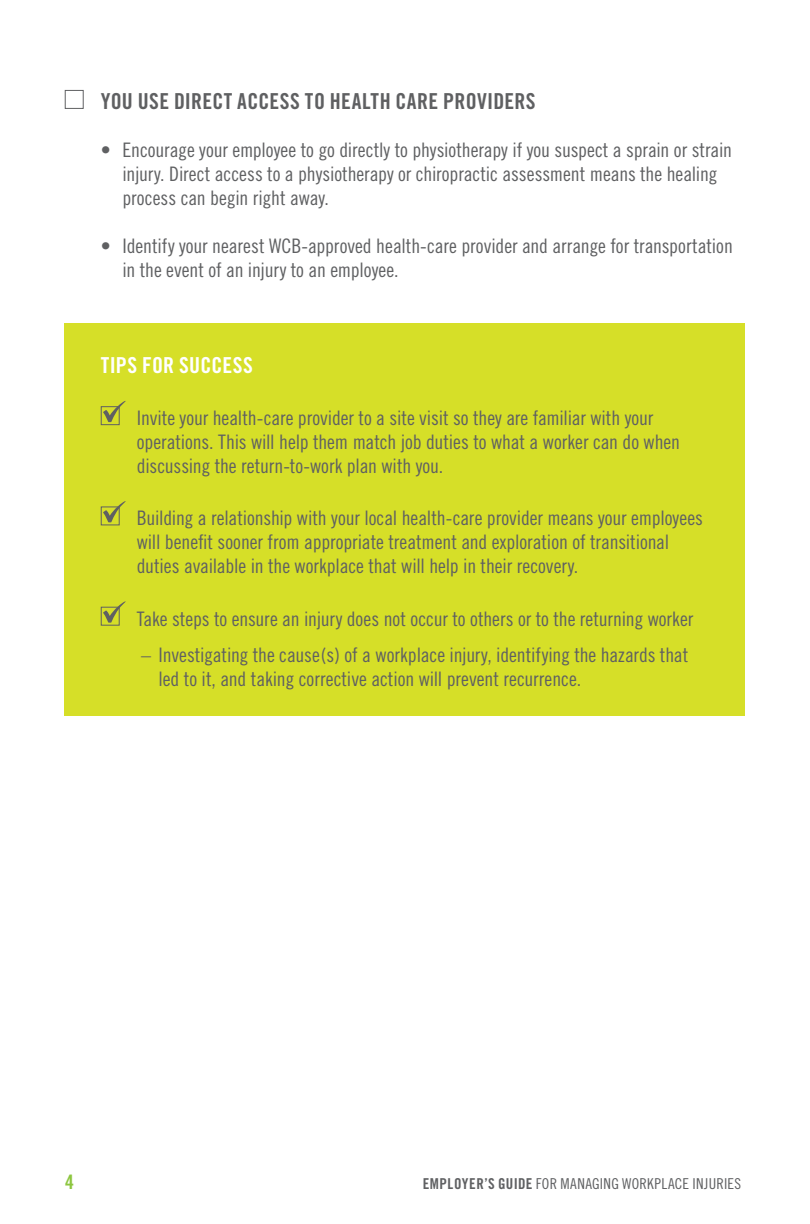
<style>
.page{position:relative;width:810px;height:1224px;background:#fff}
.page>*{position:absolute;margin:0;border:0;box-sizing:border-box;transform-origin:0 0}
.t1{font:22px "Trade Gothic Bold Cond Twenty";letter-spacing:.015em;color:#5f6062}
.t2{font:22px "Trade Gothic Bold Cond Twenty";letter-spacing:.005em;color:#fff}
.t3{font:20px/24px "Trade Gothic Cond Eighteen";letter-spacing:-.005em;color:#5f6062}
.t4{font:20px "Trade Gothic Bold Cond Twenty";color:#8dc640}
.t5{font:15px "Trade Gothic Cond Eighteen";letter-spacing:.02em;color:#5f6062}
.s1{font-family:"Trade Gothic Bold Cond Twenty"}
</style>
<div class="page">
<div style="left:65px;top:324px;width:680px;height:392px;background:#d6df28"></div>
<div style="left:65px;top:90px;width:19px;height:19px;border:1px solid #5f6062"></div>
<div style="left:101px;top:406px;width:19px;height:19px;border:1px solid #5f6062"></div>
<svg style="left:103px;top:401px;width:23px;height:21px"></svg>
<div style="left:101px;top:507px;width:19px;height:18px;border:1px solid #5f6062"></div>
<svg style="left:103px;top:501px;width:23px;height:21px"></svg>
<div style="left:101px;top:607px;width:19px;height:19px;border:1px solid #5f6062"></div>
<svg style="left:103px;top:601px;width:23px;height:22px"></svg>
<p class="t1" style="left:84px;top:88px;width:13px">YOU</p>
<p class="t1" style="left:138px;top:88px;width:399px">USE DIRECT ACCESS TO HEALTH CARE PROVIDERS</p>
<p class="t3" style="left:122px;top:138px;width:611px;text-indent:-22px">• Encourage your employee to go directly to physiotherapy if you suspect a sprain or strain injury. Direct access to a physiotherapy or chiropractic assessment means the healing process can begin right away.</p>
<p class="t3" style="left:122px;top:234px;width:612px;text-indent:-22px">• Identify your nearest WCB-approved health-care provider and arrange for transportation in the event of an injury to an employee.</p>
<p class="t2" style="left:101px;top:352px;width:154px">TIPS FOR SUCCESS</p>
<p class="t3" style="left:137px;top:406px;width:545px;text-indent:-11px">I nvite your health-care provider to a site visit so they are familiar with your operations. This will help them match job duties to what a worker can do when discussing the return-to-work plan with you.</p>
<p class="t3" style="left:137px;top:506px;width:568px">Building a relationship with your local health-care provider means your employees will benefit sooner from appropriate treatment and exploration of transitional duties available in the workplace that will help in their recovery.</p>
<p class="t3" style="left:137px;top:606px;width:558px">Take steps to ensure an injury does not occur to others or to the returning worker</p>
<p class="t3" style="left:158px;top:642px;width:531px;text-indent:-17px">– I nvestigating the cause(s) of a workplace injury, identifying the hazards that led to it, and taking corrective action will prevent recurrence.</p>
<p class="t4" style="left:65px;top:1170px;width:10px">4</p>
<p class="t5" style="left:423px;top:1175px;width:320px"><span class="s1">EMPLOYER’S GUIDE</span> for Managing Workplace Injuries</p>
</div>
